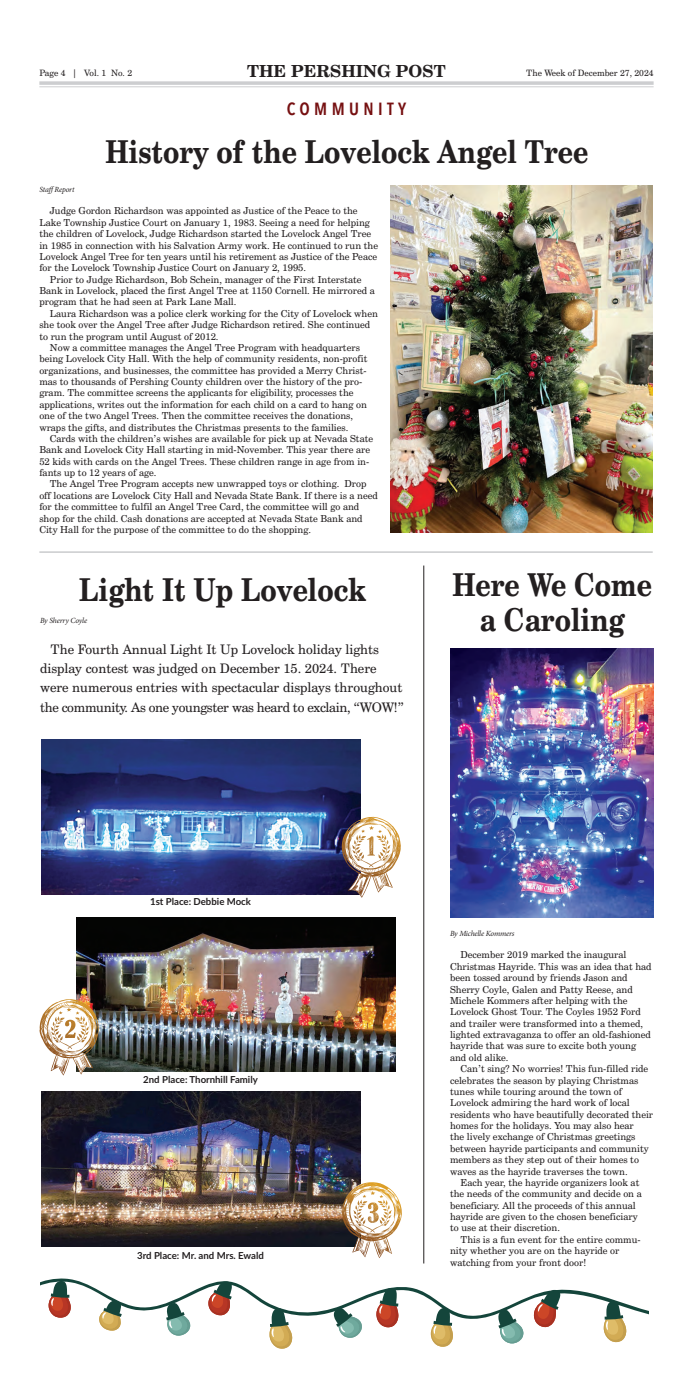
<style>
.page{position:relative;width:693px;height:1386px;background:#fff}
.page>*{position:absolute;margin:0;border:0;box-sizing:border-box;transform-origin:0 0}
.t1{font:700 31.5px/35px "Century Schoolbook BT";color:#231f20;text-align:center;scale:.85 1}
.t2{font:600 17.5px "Avenir Next Condensed";letter-spacing:.25em;color:#761011}
.t3{font:700 16.62px "Century Schoolbook BT";color:#231f20}
.t4{font:13.12px/19.2px "Century Schoolbook BT";color:#231f20}
.t5{font:9.62px/11.4px "Century Schoolbook BT";color:#231f20}
.t6{font:700 9.62px "Lato";color:#231f20}
.t7{font:8.75px "Century Schoolbook BT";color:#231f20}
.t8{font:italic 7.88px "Minion Pro";letter-spacing:-.02em;color:#231f20}
</style>
<div class="page">
<hr style="left:39px;top:81px;width:615px;height:4px;background:#d4d5d7">
<hr style="left:39px;top:86px;width:615px;height:1px;background:#cdced0">
<img style="left:391px;top:186px;width:262px;height:347px">
<hr style="left:39px;top:551px;width:614px;height:2px;background:#d1d2d4">
<svg style="left:40px;top:1278px;width:609px;height:71px"></svg>
<img style="left:41px;top:740px;width:319px;height:154px">
<img style="left:76px;top:917px;width:319px;height:154px">
<img style="left:41px;top:1092px;width:319px;height:154px">
<svg style="left:346px;top:822px;width:54px;height:76px"></svg>
<svg style="left:344px;top:1182px;width:54px;height:54px"></svg>
<svg style="left:354px;top:1186px;width:43px;height:69px"></svg>
<hr style="left:424px;top:566px;width:1px;height:698px;background:#231f20">
<svg style="left:42px;top:1001px;width:54px;height:54px"></svg>
<svg style="left:45px;top:1003px;width:53px;height:71px"></svg>
<img style="left:450px;top:648px;width:204px;height:269px">
<p class="t7" style="left:39px;top:70px;width:94px">Page 4 | Vol. 1 No. 2</p>
<h3 class="t3" style="left:247px;top:65px;width:200px">THE PERSHING POST</h3>
<p class="t7" style="left:526px;top:70px;width:129px">The Week of December 27, 2024</p>
<h2 class="t2" style="left:287px;top:94px;width:121px">COMMUNITY</h2>
<h1 class="t1" style="left:105px;top:137px;width:570px">History of the Lovelock Angel Tree</h1>
<p class="t8" style="left:39px;top:186px;width:37px">StaffReport</p>
<p class="t5" style="left:50px;top:206px;width:309px">Judge Gordon Richardson was appointed as Justice of the Peace to the</p>
<p class="t5" style="left:39px;top:218px;width:332px">Lake Township Justice Court on January 1, 1983. Seeing a need for helping</p>
<p class="t5" style="left:39px;top:229px;width:333px">the children of Lovelock, Judge Richardson started the Lovelock Angel Tree</p>
<p class="t5" style="left:39px;top:240px;width:340px">in 1985 in connection with his Salvation Army work. He continued to run the</p>
<p class="t5" style="left:39px;top:252px;width:339px">Lovelock Angel Tree for ten years until his retirement as Justice of the Peace</p>
<p class="t5" style="left:39px;top:263px;width:268px">for the Lovelock Township Justice Court on January 2, 1995.</p>
<p class="t5" style="left:50px;top:275px;width:313px">Prior to Judge Richardson, Bob Schein, manager of the First Interstate</p>
<p class="t5" style="left:39px;top:286px;width:337px">Bank in Lovelock, placed the first Angel Tree at 1150 Cornell. He mirrored a</p>
<p class="t5" style="left:39px;top:297px;width:199px">program that he had seen at Park Lane Mall.</p>
<p class="t5" style="left:50px;top:309px;width:330px">Laura Richardson was a police clerk working for the City of Lovelock when</p>
<p class="t5" style="left:39px;top:320px;width:333px">she took over the Angel Tree after Judge Richardson retired. She continued</p>
<p class="t5" style="left:39px;top:331px;width:181px">to run the program until August of 2012.</p>
<p class="t5" style="left:50px;top:343px;width:312px">Now a committee manages the Angel Tree Program with headquarters</p>
<p class="t5" style="left:39px;top:354px;width:330px">being Lovelock City Hall. With the help of community residents, non-profit</p>
<p class="t5" style="left:39px;top:366px;width:329px">organizations, and businesses, the committee has provided a Merry Christ-</p>
<p class="t5" style="left:39px;top:377px;width:324px">mas to thousands of Pershing County children over the history of the pro-</p>
<p class="t5" style="left:39px;top:388px;width:316px">gram. The committee screens the applicants for eligibility, processes the</p>
<p class="t5" style="left:39px;top:400px;width:329px">applications, writes out the information for each child on a card to hang on</p>
<p class="t5" style="left:39px;top:411px;width:315px">one of the two Angel Trees. Then the committee receives the donations,</p>
<p class="t5" style="left:39px;top:422px;width:311px">wraps the gifts, and distributes the Christmas presents to the families.</p>
<p class="t5" style="left:50px;top:434px;width:325px">Cards with the children’s wishes are available for pick up at Nevada State</p>
<p class="t5" style="left:39px;top:445px;width:332px">Bank and Lovelock City Hall starting in mid-November. This year there are</p>
<p class="t5" style="left:39px;top:457px;width:331px">52 kids with cards on the Angel Trees. These children range in age from in-</p>
<p class="t5" style="left:39px;top:468px;width:119px">fants up to 12 years of age.</p>
<p class="t5" style="left:50px;top:479px;width:318px">The Angel Tree Program accepts new unwrapped toys or clothing. Drop</p>
<p class="t5" style="left:39px;top:491px;width:340px">off locations are Lovelock City Hall and Nevada State Bank. If there is a need</p>
<p class="t5" style="left:39px;top:502px;width:322px">for the committee to fulfil an Angel Tree Card, the committee will go and</p>
<p class="t5" style="left:39px;top:513px;width:325px">shop for the child. Cash donations are accepted at Nevada State Bank and</p>
<p class="t5" style="left:39px;top:525px;width:273px">City Hall for the purpose of the committee to do the shopping.</p>
<h1 class="t1" style="left:79px;top:576px;width:339px">Light It Up Lovelock</h1>
<p class="t8" style="left:40px;top:618px;width:49px">By Sherry Coyle</p>
<h3 class="t4" style="left:40px;top:641px;width:366px;text-indent:11px">The Fourth Annual Light It Up Lovelock holiday lights display contest was judged on December 15. 2024. There were numerous entries with spectacular displays throughout the community. As one youngster was heard to exclain, “WOW!”</h3>
<h1 class="t1" style="left:452px;top:571px;width:237px">Here We Come a Caroling</h1>
<p class="t6" style="left:150px;top:897px;width:102px">1st Place: Debbie Mock</p>
<p class="t6" style="left:143px;top:1074px;width:116px">2nd Place: Thornhill Family</p>
<p class="t6" style="left:137px;top:1250px;width:128px">3rd Place: Mr. and Mrs. Ewald</p>
<p class="t8" style="left:450px;top:930px;width:66px">By Michelle Kommers</p>
<p class="t5" style="left:450px;top:950px;width:203px;text-indent:11px">December 2019 marked the inaugural Christmas Hayride. This was an idea that had been tossed around by friends Jason and Sherry Coyle, Galen and Patty Reese, and Michele Kommers after helping with the Lovelock Ghost Tour. The Coyles 1952 Ford and trailer were transformed into a themed, lighted extravaganza to offer an old-fashioned hayride that was sure to excite both young and old alike.</p>
<p class="t5" style="left:450px;top:1064px;width:205px;text-indent:11px">Can’t sing? No worries! This fun-filled ride celebrates the season by playing Christmas tunes while touring around the town of Lovelock admiring the hard work of local residents who have beautifully decorated their homes for the holidays. You may also hear<br>the lively exchange of Christmas greetings between hayride participants and community members as they step out of their homes to waves as the hayride traverses the town.</p>
<p class="t5" style="left:450px;top:1178px;width:193px;text-indent:11px">Each year, the hayride organizers look at the needs of the community and decide on a beneficiary. All the proceeds of this annual hayride are given to the chosen beneficiary to use at their discretion.</p>
<p class="t5" style="left:450px;top:1235px;width:192px;text-indent:11px">This is a fun event for the entire commu&shy;nity whether you are on the hayride or watching from your front door!</p>
</div>
